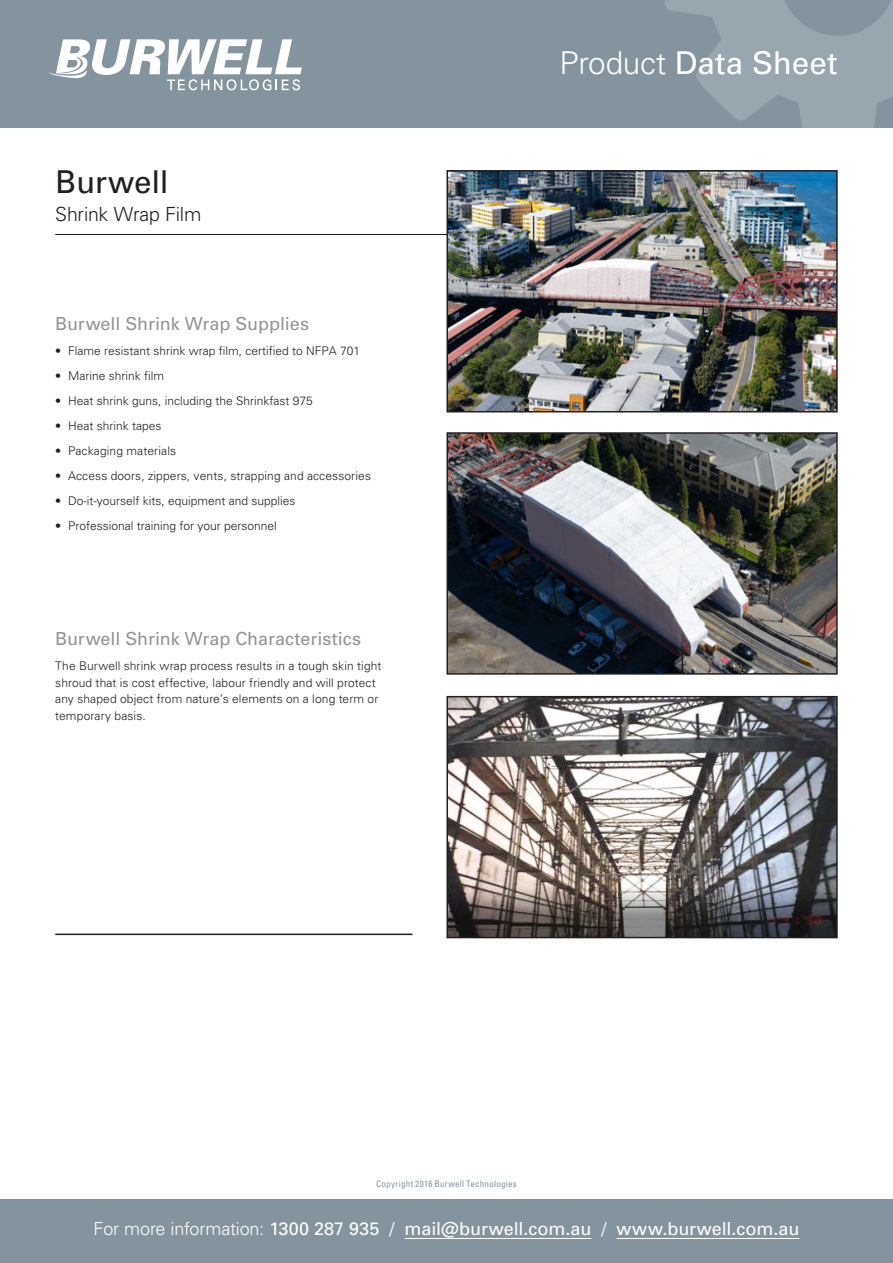
<style>
.page{position:relative;width:893px;height:1263px;background:#fff}
.page>*{position:absolute;margin:0;border:0;box-sizing:border-box;transform-origin:0 0}
.t1{font:31.5px "Univers";letter-spacing:.005em;color:#fff}
.t2{font:31.5px "Univers";letter-spacing:-.01em;color:#231f20}
.t3{font:300 19.5px "Univers";letter-spacing:-.015em;color:#231f20}
.t4{font:18px "Univers";color:#fff}
.SUBHEAD{font:18px "Univers";letter-spacing:-.005em;color:#939598}
.BULLETS{font:300 12px "Univers";color:#231f20}
.BODY{font:300 12px/16.5px "Univers";letter-spacing:.01em;color:#231f20}
.t5{font:condensed 9px "Univers";letter-spacing:.03em;color:#84949e}
.s1{font-weight:300}
</style>
<div class="page">
<div style="left:0;top:0;width:893px;height:128px;background:#84949e"></div>
<svg style="left:665px;top:0;width:228px;height:128px"></svg>
<div style="left:0;top:1199px;width:893px;height:64px;background:#84949e"></div>
<svg style="left:48px;top:39px;width:254px;height:51px"></svg>
<hr style="left:405px;top:1238px;width:186px;height:1px;background:#fff">
<hr style="left:616px;top:1238px;width:183px;height:1px;background:#fff">
<hr style="left:55px;top:234px;width:528px;height:1px;background:#231f20">
<img style="left:449px;top:173px;width:386px;height:236px">
<div style="left:446px;top:170px;width:392px;height:242px;border:2px solid #231f20"></div>
<img style="left:449px;top:435px;width:386px;height:237px">
<div style="left:446px;top:432px;width:392px;height:243px;border:2px solid #231f20"></div>
<img style="left:449px;top:699px;width:386px;height:236px">
<div style="left:446px;top:696px;width:392px;height:242px;border:2px solid #231f20"></div>
<hr style="left:55px;top:933px;width:357px;height:2px;background:#231f20">
<p class="t2" style="left:55px;top:162px;width:115px">Burwell</p>
<p class="t3" style="left:55px;top:203px;width:148px">Shrink Wrap Film</p>
<p class="SUBHEAD" style="left:55px;top:312px;width:255px">Burwell Shrink Wrap Supplies</p>
<p class="BULLETS" style="left:55px;top:343px;width:306px">• Flame resistant shrink wrap film, certified to NFPA 701</p>
<p class="BULLETS" style="left:55px;top:368px;width:110px">• Marine shrink film</p>
<p class="BULLETS" style="left:55px;top:393px;width:259px">• Heat shrink guns, including the Shrinkfast 975</p>
<p class="BULLETS" style="left:55px;top:418px;width:108px">• Heat shrink tapes</p>
<p class="BULLETS" style="left:55px;top:443px;width:122px">• Packaging materials</p>
<p class="BULLETS" style="left:55px;top:468px;width:317px">• Access doors, zippers, vents, strapping and accessories</p>
<p class="BULLETS" style="left:55px;top:493px;width:242px">• Do-it-yourself kits, equipment and supplies</p>
<p class="BULLETS" style="left:55px;top:518px;width:223px">• Professional training for your personnel</p>
<p class="SUBHEAD" style="left:55px;top:628px;width:307px">Burwell Shrink Wrap Characteristics</p>
<p class="BODY" style="left:55px;top:658px;width:328px">The Burwell shrink wrap process results in a tough skin tight shroud that is cost effective, labour friendly and will protect any shaped object from nature’s elements on a long term or temporary basis.</p>
<h1 class="t1" style="left:559px;top:43px;width:280px"><span class="s1">Product</span> Data Sheet</h1>
<p class="t5" style="left:376px;top:1177px;width:142px">Copyright 2016 Burwell Technologies</p>
<h3 class="t4" style="left:93px;top:1218px;width:707px"><span class="s1">For more information:</span> 1300 287 935 / mail@burwell.com.au / www.burwell.com.au</h3>
</div>
